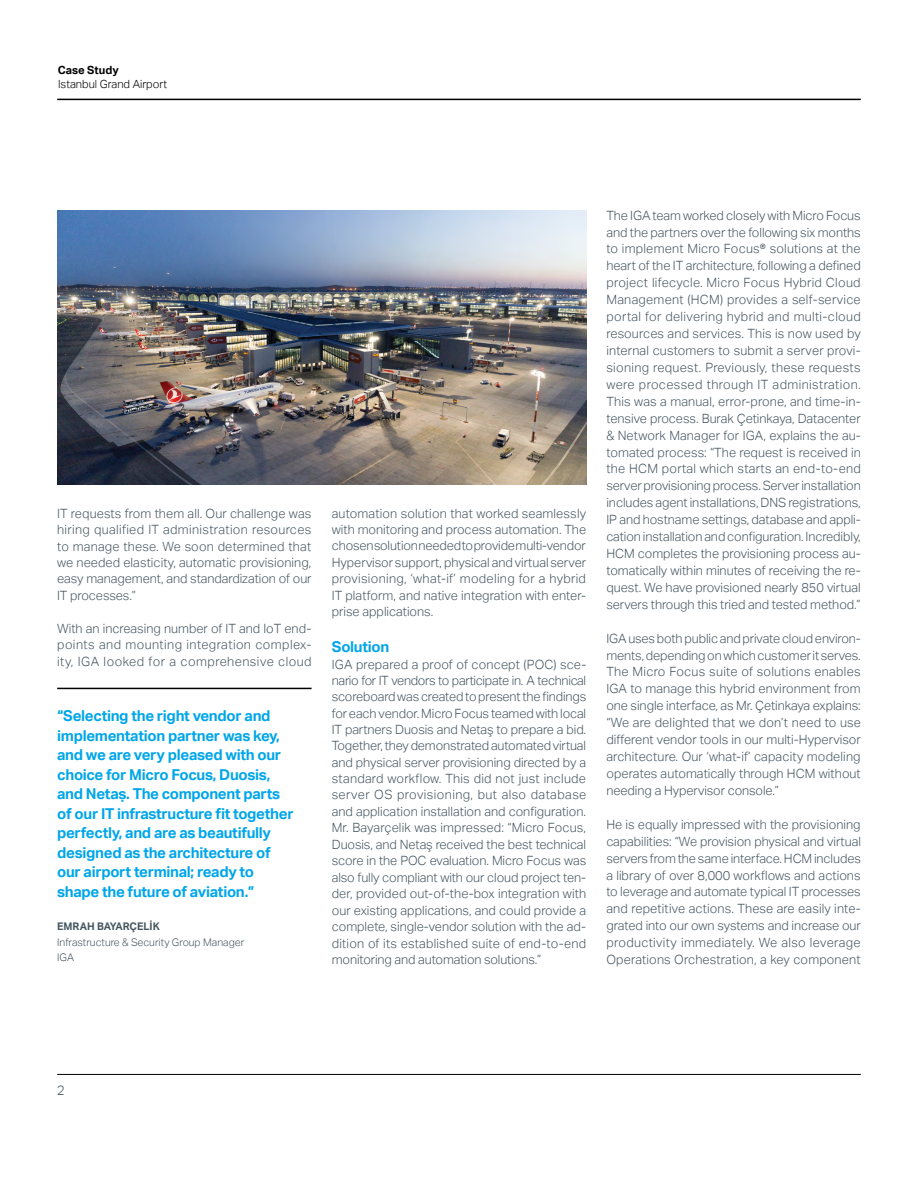
<style>
.page{position:relative;width:918px;height:1188px;background:#fff}
.page>*{position:absolute;margin:0;border:0;box-sizing:border-box;transform-origin:0 0}
.t1{font:700 15px/19.5px "Aktiv Grotesk";letter-spacing:-.02em;color:#00a6e9}
.t2{font:300 13.5px "Aktiv Grotesk";color:#455560}
.t3{font:300 12.75px/17px "Aktiv Grotesk";color:#455560;text-align:justify}
.t4{font:300 11.25px "Aktiv Grotesk";color:#000}
.t5{font:700 11.25px "Aktiv Grotesk";color:#000}
.t6{font:300 10.5px/14.2px "Aktiv Grotesk";color:#455560}
.t7{font:700 10.5px "Aktiv Grotesk";color:#455560}
</style>
<div class="page">
<hr style="left:57px;top:1074px;width:804px;height:1px;background:#000">
<hr style="left:57px;top:99px;width:804px;height:1px;background:#000">
<img style="left:57px;top:211px;width:529px;height:273px">
<hr style="left:57px;top:688px;width:255px;height:1px;background:#000">
<p class="t5" style="left:58px;top:64px;width:63px">Case Study</p>
<p class="t4" style="left:58px;top:78px;width:111px">Istanbul Grand Airport</p>
<p class="t3" style="left:57px;top:505px;width:256px;line-height:16.5px">IT requests from them all. Our challenge was hiring qualified IT administration resources to manage these. We soon determined that we needed elasticity, automatic provisioning, easy management, and standardization of our IT processes.”</p>
<p class="t3" style="left:57px;top:620px;width:256px;line-height:16.4px">With an increasing number of IT and IoT end&shy;points and mounting integration complex&shy;ity, IGA looked for a comprehensive cloud</p>
<p class="t1" style="left:57px;top:706px;width:238px">“Selecting the right vendor and implementation partner was key, and we are very pleased with our choice for Micro Focus, Duosis, and Netaṣ. The component parts of our IT infrastructure fit together perfectly, and are as beautifully designed as the architecture of our airport terminal; ready to shape the future of aviation.”</p>
<p class="t7" style="left:57px;top:920px;width:103px">Emrah BAYARÇELİK</p>
<p class="t6" style="left:57px;top:936px;width:189px">Infrastructure &amp; Security Group Manager<br>IGA</p>
<p class="t3" style="left:332px;top:505px;width:256px;line-height:16.5px">automation solution that worked seamlessly with monitoring and process automation. The chosen solution needed to provide multi-vendor Hypervisor support, physical and virtual server provisioning, ‘what-if’ modeling for a hybrid IT platform, and native integration with enter&shy;prise applications.</p>
<p class="t1" style="left:332px;top:637px;width:59px">Solution</p>
<p class="t3" style="left:332px;top:656px;width:256px;line-height:16.4px">IGA prepared a proof of concept (POC) sce&shy;nario for IT vendors to participate in. A technical scoreboard was created to present the findings for each vendor. Micro Focus teamed with local IT partners Duosis and Netaş to prepare a bid.<br>Together, they demonstrated automated virtual and physical server provisioning directed by a standard workflow. This did not just include server OS provisioning, but also database and application installation and configuration.<br>Mr. Bayarçelik was impressed: “Micro Focus, Duosis, and Netaş received the best technical score in the POC evaluation. Micro Focus was also fully compliant with our cloud project ten&shy;der, provided out-of-the-box integration with our existing applications, and could provide a complete, single-vendor solution with the ad&shy;dition of its established suite of end-to-end monitoring and automation solutions.”</p>
<p class="t3" style="left:606px;top:207px;width:256px">The IGA team worked closely with Micro Focus and the partners over the following six months to implement Micro Focus® solutions at the heart of the IT architecture, following a defined project lifecycle. Micro Focus Hybrid Cloud Management (HCM) provides a self-service portal for delivering hybrid and multi-cloud resources and services. This is now used by internal customers to submit a server provi&shy;sioning request. Previously, these requests were processed through IT administration.<br>This was a manual, error-prone, and time-in&shy;tensive process. Burak Çetinkaya, Datacenter &amp; Network Manager for IGA, explains the au&shy;tomated process: “The request is received in the HCM portal which starts an end-to-end server provisioning process. Server installation includes agent installations, DNS registrations, IP and hostname settings, database and appli&shy;cation installation and configuration. Incredibly, HCM completes the provisioning process au&shy;tomatically within minutes of receiving the re&shy;quest. We have provisioned nearly 850 virtual servers through this tried and tested method.”</p>
<p class="t3" style="left:606px;top:630px;width:256px">IGA uses both public and private cloud environ&shy;ments, depending on which customer it serves.<br>The Micro Focus suite of solutions enables IGA to manage this hybrid environment from one single interface, as Mr. Çetinkaya explains: “We are delighted that we don’t need to use different vendor tools in our multi-Hypervisor architecture. Our ‘what-if’ capacity modeling operates automatically through HCM without needing a Hypervisor console.”</p>
<p class="t3" style="left:606px;top:816px;width:256px">He is equally impressed with the provisioning capabilities: “We provision physical and virtual servers from the same interface. HCM includes a library of over 8,000 workflows and actions to leverage and automate typical IT processes and repetitive actions. These are easily inte&shy;grated into our own systems and increase our productivity immediately. We also leverage Operations Orchestration, a key component</p>
<p class="t2" style="left:57px;top:1082px;width:9px">2</p>
</div>
